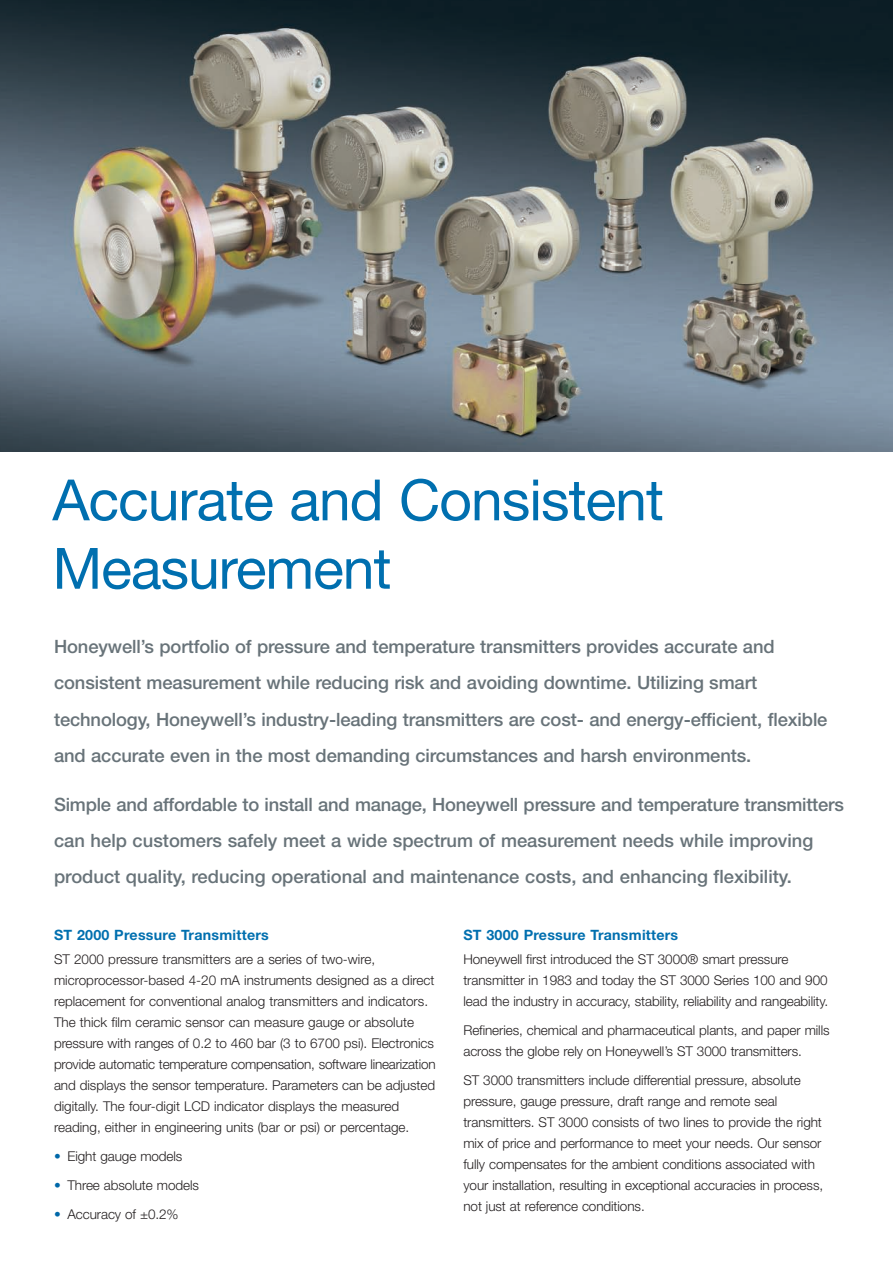
<style>
.page{position:relative;width:893px;height:1263px;background:#fff}
.page>*{position:absolute;margin:0;border:0;box-sizing:border-box;transform-origin:0 0}
.t1{font:57px/68.4px "Helvetica Neue";letter-spacing:-.015em;color:#006faf}
.t2{font:500 18.3px/36px "Helvetica Neue";letter-spacing:-.005em;color:#687379}
.t3{font:700 14.25px "Helvetica Neue";letter-spacing:.015em;color:#006faf}
.t4{font:300 13.5px/21px "Helvetica Neue";letter-spacing:-.005em;color:#231f20}
.s1{color:#0068a9}
</style>
<div class="page">
<img style="left:0;top:0;width:893px;height:452px">
<h1 class="t1" style="left:53px;top:471px;width:613px">Accurate and Consistent<br>Measurement</h1>
<p class="t2" style="left:54px;top:631px;width:775px">Honeywell’s portfolio of pressure and temperature transmitters provides accurate and consistent measurement while reducing risk and avoiding downtime. Utilizing smart technology, Honeywell’s industry-leading transmitters are cost- and energy-efficient, flexible and accurate even in the most demanding circumstances and harsh environments.</p>
<p class="t2" style="left:54px;top:788px;width:791px">Simple and affordable to install and manage, Honeywell pressure and temperature transmitters can help customers safely meet a wide spectrum of measurement needs while improving product quality, reducing operational and maintenance costs, and enhancing flexibility.</p>
<p class="t3" style="left:54px;top:930px;width:216px">ST 2000 Pressure Transmitters</p>
<p class="t4" style="left:54px;top:950px;width:383px">ST 2000 pressure transmitters are a series of two-wire, microprocessor-based 4-20 mA instruments designed as a direct replacement for conventional analog transmitters and indicators.<br>The thick film ceramic sensor can measure gauge or absolute pressure with ranges of 0.2 to 460 bar (3 to 6700 psi). Electronics provide automatic temperature compensation, software linearization and displays the sensor temperature. Parameters can be adjusted digitally. The four-digit LCD indicator displays the measured reading, either in engineering units (bar or psi) or percentage.</p>
<p class="t4" style="left:54px;top:1147px;width:130px"><span class="s1">•</span> Eight gauge models</p>
<p class="t4" style="left:54px;top:1176px;width:146px"><span class="s1">•</span> Three absolute models</p>
<p class="t4" style="left:54px;top:1205px;width:126px"><span class="s1">•</span> Accuracy of ±0.2%</p>
<p class="t3" style="left:463px;top:930px;width:216px">ST 3000 Pressure Transmitters</p>
<p class="t4" style="left:463px;top:950px;width:366px">Honeywell first introduced the ST 3000® smart pressure transmitter in 1983 and today the ST 3000 Series 100 and 900 lead the industry in accuracy, stability, reliability and rangeability.</p>
<p class="t4" style="left:463px;top:1021px;width:368px">Refineries, chemical and pharmaceutical plants, and paper mills across the globe rely on Honeywell’s ST 3000 transmitters.</p>
<p class="t4" style="left:463px;top:1071px;width:361px">ST 3000 transmitters include differential pressure, absolute pressure, gauge pressure, draft range and remote seal transmitters. ST 3000 consists of two lines to provide the right mix of price and performance to meet your needs. Our sensor fully compensates for the ambient conditions associated with your installation, resulting in exceptional accuracies in process, not just at reference conditions.</p>
</div>
